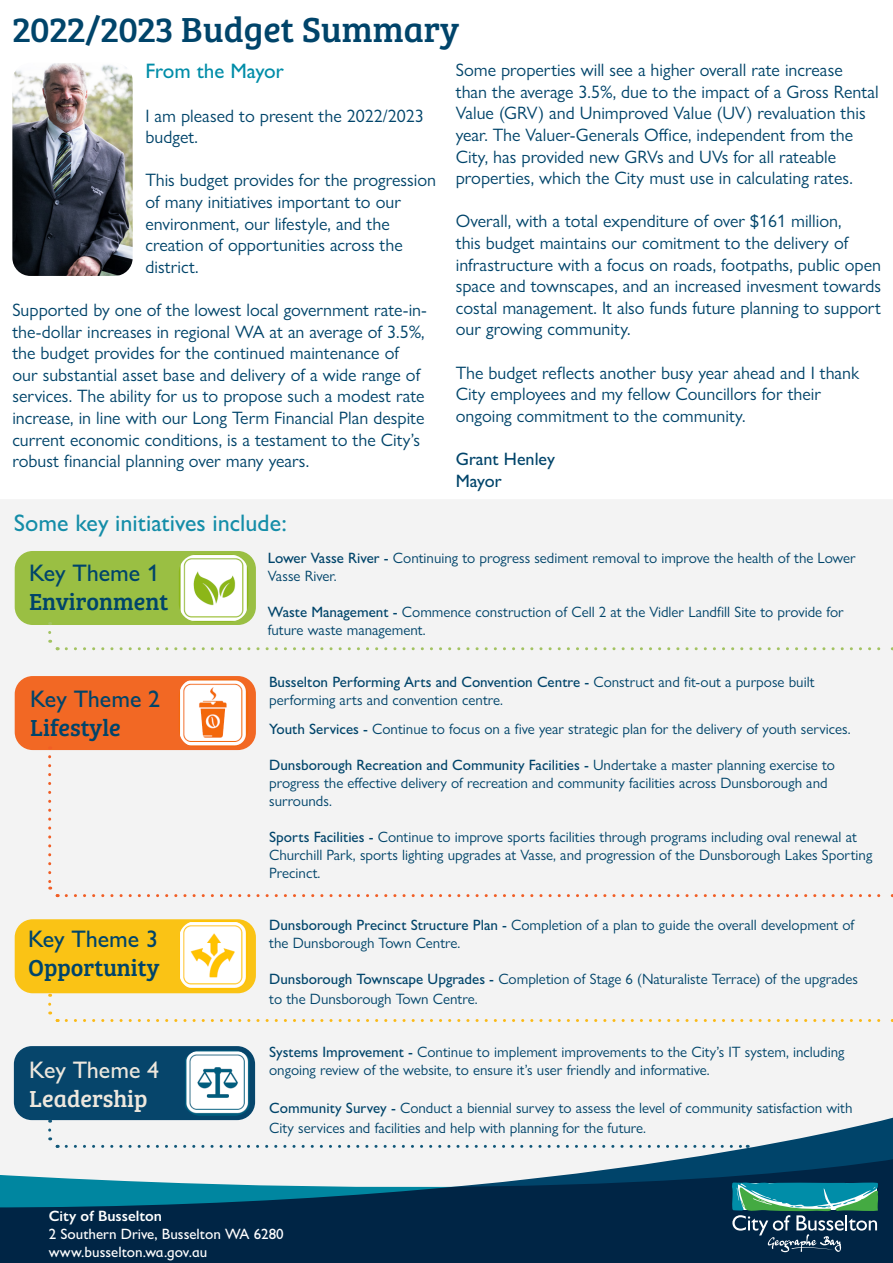
<style>
.page{position:relative;width:893px;height:1263px;background:#fff}
.page>*{position:absolute;margin:0;border:0;box-sizing:border-box;transform-origin:0 0}
.t1{font:36px "Bree Serif";color:#00446a}
.t2{font:24px "Bree Serif";color:#00446a}
.t3{font:500 24px "Gill Sans Nova";color:#00446a}
.t4{font:500 24px "Gill Sans Nova";color:#148da8}
.t5{font:24px "Bree Serif";color:#ede7dd}
.t6{font:500 24px "Gill Sans Nova";color:#ede7dd}
.t7{font:500 21px "Gill Sans Nova";color:#008da8}
.t8{font:18px/21.6px "Gill Sans Nova";color:#00446a}
.t9{font:500 18px "Gill Sans Nova";color:#00446a}
.t10{font:15px/18px "Gill Sans Nova";color:#00446a}
.t11{font:500 15px "Gill Sans Nova";color:#fff}
.t12{font:600 15px "Gill Sans Nova";color:#fff}
.s1{font-weight:500}
</style>
<div class="page">
<div style="left:0;top:500px;width:893px;height:612px;background:#f3f3f3"></div>
<img style="left:12px;top:63px;width:121px;height:213px">
<svg style="left:0;top:1112px;width:893px;height:44px;fill:#f3f3f3"></svg>
<svg style="left:0;top:1156px;width:893px;height:107px;fill:#002545"></svg>
<svg style="left:730px;top:1182px;width:149px;height:70px;background:#2b6a77"></svg>
<div style="left:15px;top:676px;width:241px;height:74px;background:#f26824;border-radius:18px"></div>
<img style="left:179px;top:679px;width:69px;height:68px">
<svg style="left:48px;top:757px;width:12px;height:142px"></svg>
<svg style="left:66px;top:894px;width:827px;height:3px"></svg>
<div style="left:15px;top:551px;width:241px;height:74px;background:#9abf43;border-radius:18px"></div>
<img style="left:179px;top:555px;width:69px;height:67px">
<svg style="left:48px;top:632px;width:12px;height:20px"></svg>
<svg style="left:66px;top:647px;width:827px;height:3px"></svg>
<div style="left:15px;top:919px;width:241px;height:74px;background:#fac315;border-radius:18px"></div>
<img style="left:180px;top:921px;width:68px;height:69px">
<svg style="left:48px;top:1004px;width:12px;height:19px"></svg>
<svg style="left:66px;top:1019px;width:827px;height:3px"></svg>
<div style="left:14px;top:1046px;width:241px;height:74px;background:#06456b;border-radius:18px"></div>
<img style="left:185px;top:1050px;width:65px;height:66px">
<svg style="left:48px;top:1130px;width:12px;height:19px"></svg>
<svg style="left:66px;top:1145px;width:682px;height:3px"></svg>
<p class="t1" style="left:12px;top:2px;width:448px">2022/2023 Budget Summary</p>
<p class="t7" style="left:145px;top:58px;width:140px">From the Mayor</p>
<p class="t8" style="left:145px;top:104px;width:280px">I am pleased to present the 2022/2023 budget.</p>
<p class="t8" style="left:145px;top:169px;width:292px">This budget provides for the progression of many initiatives important to our environment, our lifestyle, and the creation of opportunities across the district.</p>
<p class="t8" style="left:12px;top:299px;width:416px">Supported by one of the lowest local government rate-in&shy;the-dollar increases in regional WA at an average of 3.5%, the budget provides for the continued maintenance of our substantial asset base and delivery of a wide range of services. The ability for us to propose such a modest rate increase, in line with our Long Term Financial Plan despite current economic conditions, is a testament to the City’s robust financial planning over many years.</p>
<p class="t8" style="left:456px;top:59px;width:424px">Some properties will see a higher overall rate increase<br>than the average 3.5%, due to the impact of a Gross Rental Value (GRV) and Unimproved Value (UV) revaluation this year. The Valuer-Generals Office, independent from the City, has provided new GRVs and UVs for all rateable properties, which the City must use in calculating rates.</p>
<p class="t8" style="left:456px;top:210px;width:427px">Overall, with a total expenditure of over $161 million,<br>this budget maintains our comitment to the delivery of infrastructure with a focus on roads, footpaths, public open space and townscapes, and an increased invesment towards costal management. It also funds future planning to support our growing community.</p>
<p class="t8" style="left:456px;top:361px;width:405px">The budget reflects another busy year ahead and I thank<br>City employees and my fellow Councillors for their ongoing commitment to the community.</p>
<p class="t9" style="left:456px;top:448px;width:101px">Grant Henley</p>
<p class="t9" style="left:456px;top:469px;width:47px">Mayor</p>
<p class="t4" style="left:14px;top:509px;width:274px">Some key initiatives include:</p>
<p class="t3" style="left:29px;top:558px;width:132px">Key Theme 1</p>
<p class="t2" style="left:29px;top:584px;width:141px">Environment</p>
<p class="t10" style="left:268px;top:549px;width:589px"><span class="s1">Lower Vasse River -</span> Continuing to progress sediment removal to improve the health of the Lower<br>Vasse River.</p>
<p class="t10" style="left:268px;top:603px;width:577px"><span class="s1">Waste Management -</span> Commence construction of Cell 2 at the Vidler Landfill Site to provide for future waste management.</p>
<p class="t10" style="left:269px;top:673px;width:547px"><span class="s1">Busselton Performing Arts and Convention Centre -</span> Construct and fit-out a purpose built performing arts and convention centre.</p>
<p class="t10" style="left:269px;top:719px;width:583px"><span class="s1">Youth Services -</span> Continue to focus on a five year strategic plan for the delivery of youth services.</p>
<p class="t10" style="left:269px;top:755px;width:567px"><span class="s1">Dunsborough Recreation and Community Facilities -</span> Undertake a master planning exercise to progress the effective delivery of recreation and community facilities across Dunsborough and surrounds.</p>
<p class="t10" style="left:269px;top:827px;width:605px"><span class="s1">Sports Facilities -</span> Continue to improve sports facilities through programs including oval renewal at<br>Churchill Park, sports lighting upgrades at Vasse, and progression of the Dunsborough Lakes Sporting<br>Precinct.</p>
<p class="t3" style="left:30px;top:684px;width:132px">Key Theme 2</p>
<p class="t2" style="left:30px;top:709px;width:92px">Lifestyle</p>
<p class="t3" style="left:28px;top:925px;width:132px">Key Theme 3</p>
<p class="t2" style="left:28px;top:950px;width:133px">Opportunity</p>
<p class="t6" style="left:29px;top:1055px;width:132px">Key Theme 4</p>
<p class="t5" style="left:29px;top:1081px;width:120px">Leadership</p>
<p class="t10" style="left:269px;top:916px;width:587px"><span class="s1">Dunsborough Precinct Structure Plan -</span> Completion of a plan to guide the overall development of the Dunsborough Town Centre.</p>
<p class="t10" style="left:269px;top:969px;width:590px;line-height:19.8px"><span class="s1">Dunsborough Townscape Upgrades -</span> Completion of Stage 6 (Naturaliste Terrace) of the upgrades to the Dunsborough Town Centre.</p>
<p class="t10" style="left:269px;top:1043px;width:577px"><span class="s1">Systems Improvement -</span> Continue to implement improvements to the City’s IT system, including ongoing review of the website, to ensure it’s user friendly and informative.</p>
<p class="t10" style="left:269px;top:1098px;width:585px;line-height:19.8px"><span class="s1">Community Survey -</span> Conduct a biennial survey to assess the level of community satisfaction with<br>City services and facilities and help with planning for the future.</p>
<p class="t12" style="left:49px;top:1206px;width:115px">City of Busselton</p>
<p class="t11" style="left:49px;top:1224px;width:237px">2 Southern Drive, Busselton WA 6280</p>
<p class="t11" style="left:49px;top:1242px;width:160px">www.busselton.wa.gov.au</p>
</div>
